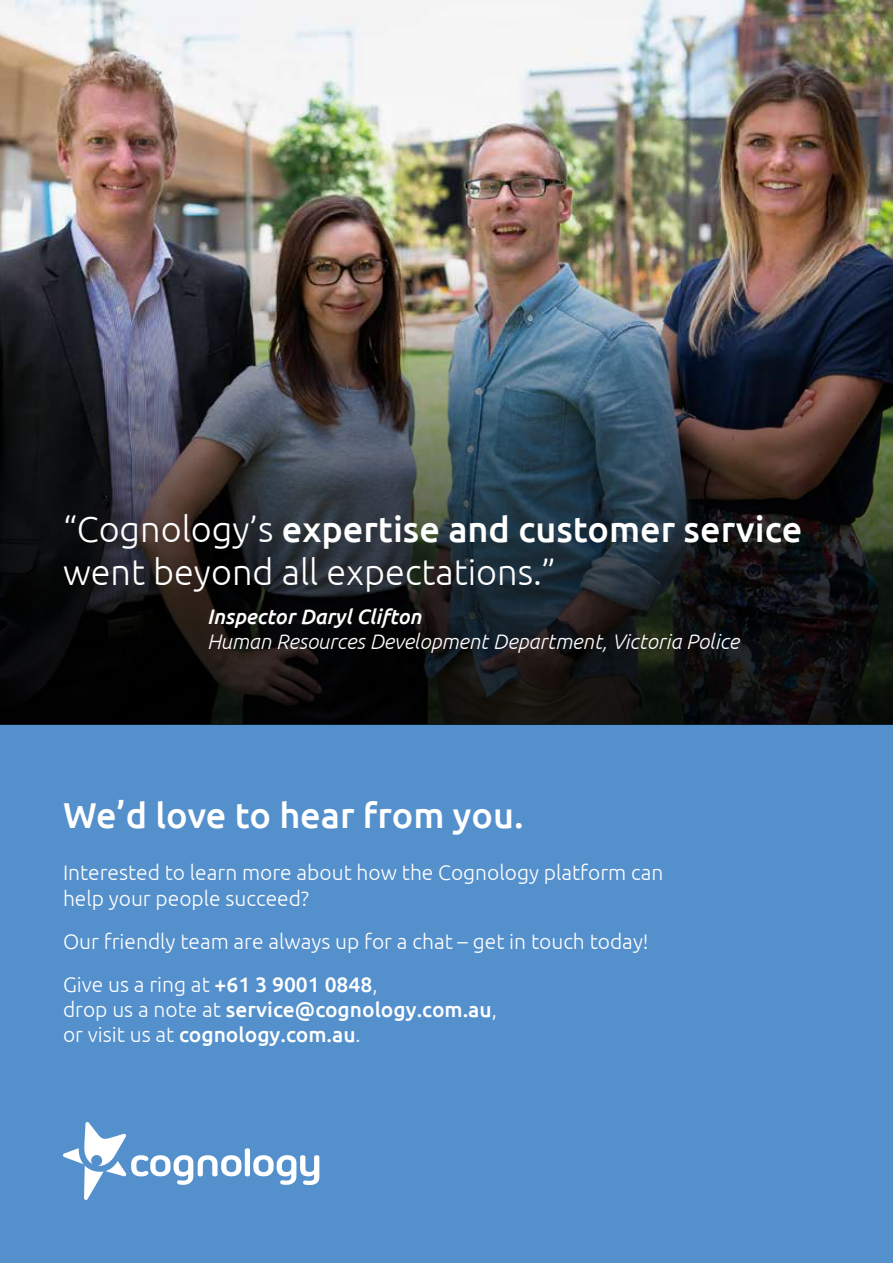
<style>
.page{position:relative;width:893px;height:1263px;background:#fff}
.page>*{position:absolute;margin:0;border:0;box-sizing:border-box;transform-origin:0 0}
.t1{font:300 36px/43.2px "Ubuntu";color:#fff}
.t2{font:500 36px "Ubuntu";color:#fff}
.t3{font:300 21px/25.2px "Ubuntu";color:#fff}
.t4{font:500 21px/25.2px "Ubuntu";color:#fff}
.t5{font:italic 300 21px "Ubuntu";color:#fff}
.t6{font:italic 500 21px "Ubuntu";color:#fff}
.s1{font-weight:500}
.s2{font-weight:300}
</style>
<div class="page">
<img style="left:0;top:0;width:893px;height:259px">
<div style="left:0;top:725px;width:893px;height:538px;background:#5490cc"></div>
<svg style="left:63px;top:1122px;width:256px;height:78px"></svg>
<img style="left:0;top:259px;width:893px;height:466px">
<h1 class="t1" style="left:63px;top:506px;width:741px">“Cognology’s <span class="s1">expertise and customer service </span>went beyond all expectations.”</h1>
<p class="t6" style="left:207px;top:603px;width:216px">Inspector Daryl Clifton</p>
<p class="t5" style="left:207px;top:629px;width:534px">Human Resources Development Department, Victoria Police</p>
<h1 class="t2" style="left:63px;top:792px;width:462px">We’d love to hear from you.</h1>
<p class="t3" style="left:63px;top:860px;width:602px">Interested to learn more about how the Cognology platform can help your people succeed?</p>
<p class="t3" style="left:63px;top:919px;width:587px;line-height:43.2px">Our friendly team are always up for a chat – get in touch today!<br>Give us a ring at <span class="s1">+61 3 9001 0848</span>,</p>
<p class="t4" style="left:63px;top:996px;width:435px"><span class="s2">drop us a note at</span> service@cognology.com.au<span class="s2">, or visit us at</span> cognology.com.au<span class="s2">.</span></p>
</div>
